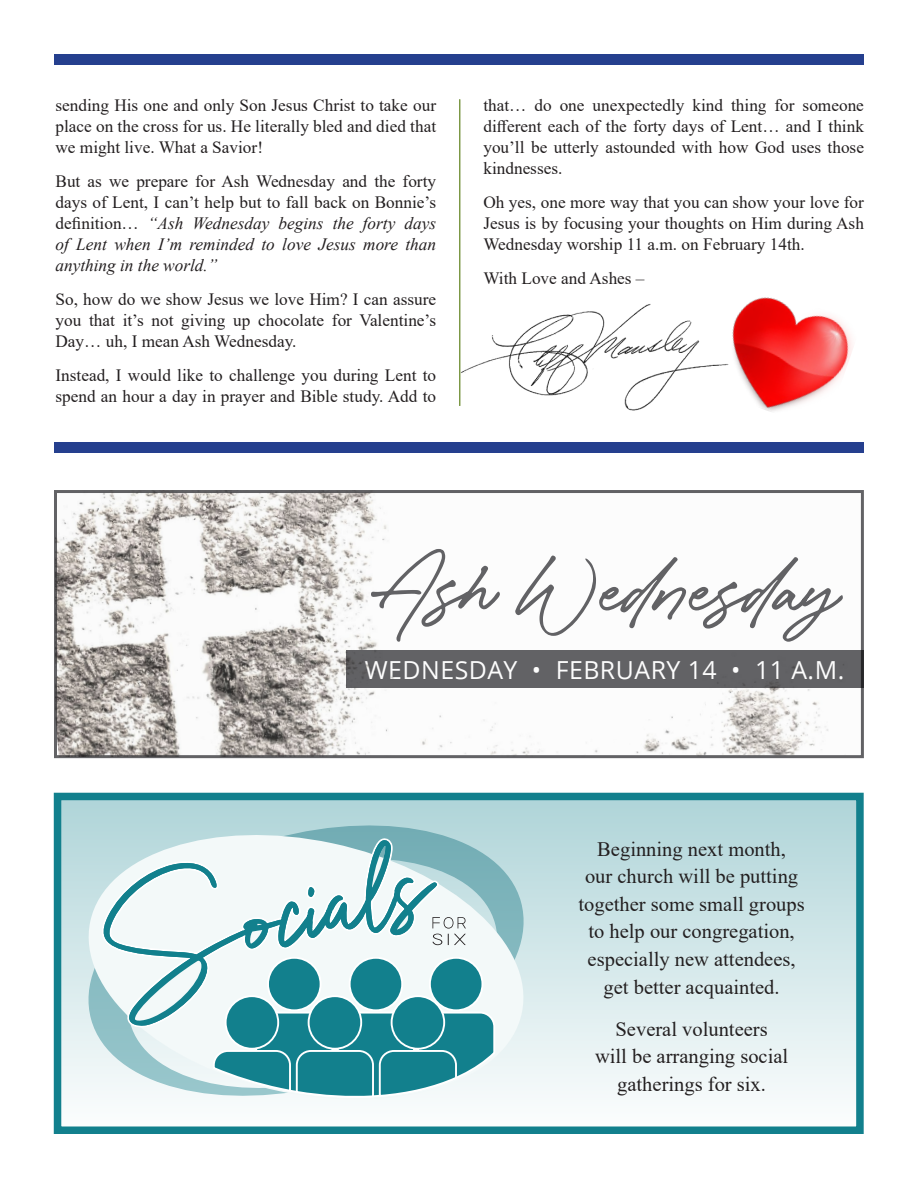
<style>
.page{position:relative;width:918px;height:1188px;background:#fff}
.page>*{position:absolute;margin:0;border:0;box-sizing:border-box;transform-origin:0 0}
.t1{font:24.9px "Open Sans";letter-spacing:.02em;color:#fff}
.body_copy{font:20.55px/27.6px "Times New Roman";color:#231f20;text-align:center}
.body_copy-2{font:17.25px/21px "Times New Roman";color:#231f20;text-align:justify}
.s1{font-style:italic}
</style>
<div class="page">
<div style="left:58px;top:796px;width:802px;height:334px;background:linear-gradient(to bottom,#afd4d8,#fcfdfd)"></div>
<div style="left:54px;top:793px;width:810px;height:341px;border:8px solid #12808d"></div>
<svg style="left:73px;top:807px;width:466px;height:308px;background:#c6e0e3"></svg>
<svg style="left:76px;top:818px;width:460px;height:299px"></svg>
<div style="left:430px;top:958px;width:52px;height:52px;background:#12808d;border-radius:50%"></div>
<div style="left:429px;top:957px;width:54px;height:54px;border:2px solid #fff;border-radius:50%"></div>
<svg style="left:440px;top:917px;width:26px;height:28px"></svg>
<svg style="left:440px;top:1011px;width:56px;height:87px"></svg>
<svg style="left:102px;top:792px;width:338px;height:307px"></svg>
<svg style="left:103px;top:840px;width:334px;height:186px;fill:#f3f9f9"></svg>
<div style="left:54px;top:443px;width:810px;height:10px;background:#253f8e"></div>
<div style="left:54px;top:55px;width:810px;height:10px;background:#253f8e"></div>
<img style="left:460px;top:289px;width:249px;height:122px">
<hr style="left:459px;top:99px;width:1px;height:307px;background:#74923a">
<img style="left:709px;top:297px;width:144px;height:115px">
<img style="left:58px;top:494px;width:802px;height:260px">
<div style="left:54px;top:490px;width:810px;height:268px;border:3px solid #636366"></div>
<p class="body_copy-2" style="left:56px;top:94px;width:382px">sending His one and only Son Jesus Christ to take our place on the cross for us. He literally bled and died that we might live. What a Savior!</p>
<p class="body_copy-2" style="left:56px;top:170px;width:382px">But as we prepare for Ash Wednesday and the forty days of Lent, I can’t help but to fall back on Bonnie’s definition… <span class="s1">“Ash Wednesday begins the forty days of Lent when I’m reminded to love Jesus more than anything in the world.”</span></p>
<p class="body_copy-2" style="left:56px;top:288px;width:382px">So, how do we show Jesus we love Him? I can assure you that it’s not giving up chocolate for Valentine’s Day… uh, I mean Ash Wednesday.</p>
<p class="body_copy-2" style="left:56px;top:364px;width:382px">Instead, I would like to challenge you during Lent to spend an hour a day in prayer and Bible study. Add to</p>
<p class="body_copy-2" style="left:483px;top:94px;width:382px">that… do one unexpectedly kind thing for someone different each of the forty days of Lent… and I think you’ll be utterly astounded with how God uses those kindnesses.</p>
<p class="body_copy-2" style="left:483px;top:191px;width:382px">Oh yes, one more way that you can show your love for Jesus is by focusing your thoughts on Him during Ash Wednesday worship 11 a.m. on February 14th.</p>
<p class="body_copy-2" style="left:483px;top:267px;width:163px">With Love and Ashes –</p>
<p class="t1" style="left:365px;top:653px;width:481px">WEDNESDAY • FEBRUARY 14 • 11 A.M.</p>
<p class="body_copy" style="left:578px;top:834px;width:228px">Beginning next month,<br>our church will be putting together some small groups to help our congregation, especially new attendees, get better acquainted.</p>
<p class="body_copy" style="left:595px;top:1015px;width:195px">Several volunteers<br>will be arranging social gatherings for six.</p>
</div>
